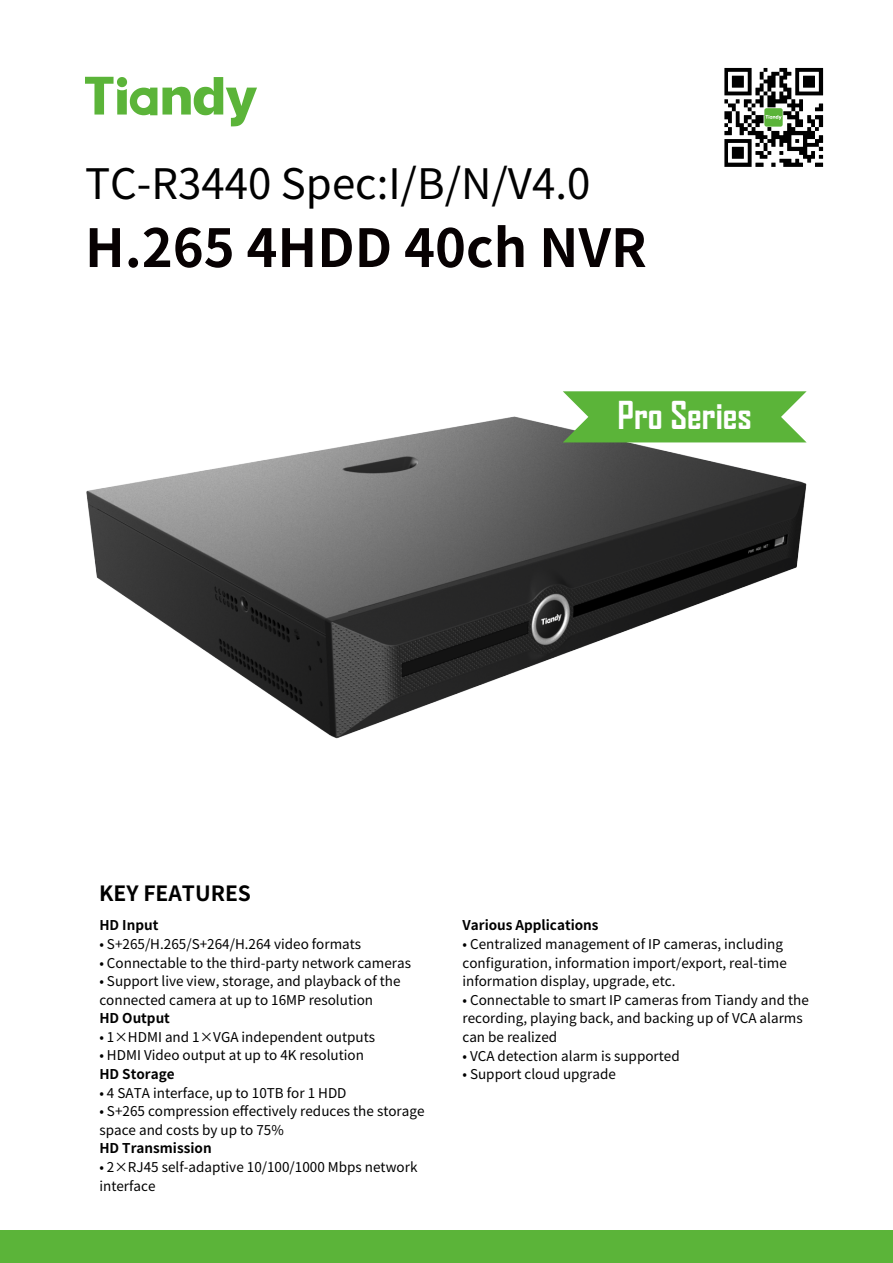
<style>
.page{position:relative;width:893px;height:1263px;background:#fff}
.page>*{position:absolute;margin:0;border:0;box-sizing:border-box;transform-origin:0 0}
.t1{font:700 52.5px "Source Han Sans CN";color:#070102}
.t2{font:42px "Source Han Sans CN";color:#010101}
.t3{font:700 36.9px "Agency FB";color:#fff}
.t4{font:700 21px "Source Han Sans CN";color:#000}
.t5{font:13.5px/18.6px "Source Han Sans CN";color:#000}
.t6{font:700 13.5px "Source Han Sans CN";color:#000}
</style>
<div class="page">
<div style="left:0;top:1230px;width:893px;height:33px;background:#5bb439"></div>
<img style="left:86px;top:417px;width:721px;height:321px">
<svg style="left:85px;top:77px;width:172px;height:49px"></svg>
<svg style="left:563px;top:391px;width:243px;height:51px;background:#6bba4d"></svg>
<svg style="left:724px;top:68px;width:99px;height:99px"></svg>
<h2 class="t2" style="left:85px;top:160px;width:507px">TC-R3440 Spec:I/B/N/V4.0</h2>
<h1 class="t1" style="left:85px;top:218px;width:563px">H.265 4HDD 40ch NVR</h1>
<h3 class="t3" style="left:617px;top:393px;width:136px">Pro Series</h3>
<h3 class="t4" style="left:99px;top:882px;width:153px">KEY FEATURES</h3>
<p class="t6" style="left:99px;top:918px;width:60px">HD Input</p>
<p class="t5" style="left:99px;top:935px;width:263px">• S+265/H.265/S+264/H.264 video formats</p>
<p class="t5" style="left:99px;top:953px;width:313px">• Connectable to the third-party network cameras</p>
<p class="t5" style="left:99px;top:972px;width:303px">• Support live view, storage, and playback of the connected camera at up to 16MP resolution</p>
<p class="t6" style="left:99px;top:1011px;width:72px">HD Output</p>
<p class="t5" style="left:99px;top:1028px;width:277px">• 1×HDMI and 1×VGA independent outputs</p>
<p class="t5" style="left:99px;top:1046px;width:266px">• HDMI Video output at up to 4K resolution</p>
<p class="t6" style="left:99px;top:1066px;width:77px">HD Storage</p>
<p class="t5" style="left:99px;top:1084px;width:249px">• 4 SATA interface, up to 10TB for 1 HDD</p>
<p class="t5" style="left:99px;top:1102px;width:327px">• S+265 compression effectively reduces the storage space and costs by up to 75%</p>
<p class="t6" style="left:99px;top:1141px;width:114px">HD Transmission</p>
<p class="t5" style="left:99px;top:1158px;width:320px">• 2×RJ45 self-adaptive 10/100/1000 Mbps network interface</p>
<p class="t6" style="left:462px;top:918px;width:138px">Various Applications</p>
<p class="t5" style="left:462px;top:935px;width:326px">• Centralized management of IP cameras, including configuration, information import/export, real-time information display, upgrade, etc.</p>
<p class="t5" style="left:462px;top:991px;width:348px">• Connectable to smart IP cameras from Tiandy and the recording, playing back, and backing up of VCA alarms can be realized</p>
<p class="t5" style="left:462px;top:1046px;width:219px">• VCA detection alarm is supported</p>
<p class="t5" style="left:462px;top:1065px;width:155px">• Support cloud upgrade</p>
</div>
